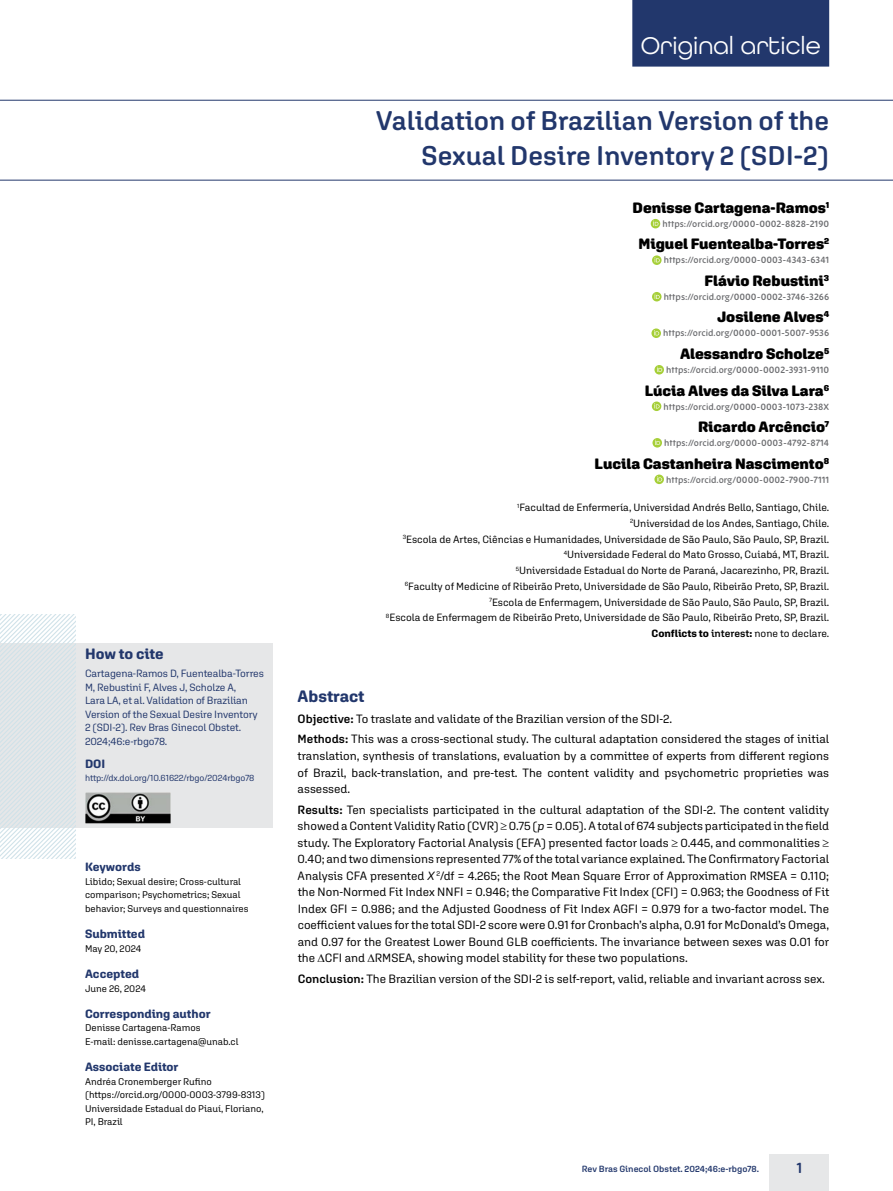
<style>
.page{position:relative;width:893px;height:1191px;background:#fff}
.page>*{position:absolute;margin:0;border:0;box-sizing:border-box;transform-origin:0 0}
.t1{font:600 27px/34.5px "Aglet Sans";color:#22376c;text-align:right}
.t2{font:25.5px "All Round Gothic";color:#fff}
.t3{font:700 16.5px "Aglet Sans";color:#22376c}
.t4{font:900 15px "Aglet Sans";letter-spacing:-.005em;color:#000}
.t5{font:700 15px "Aglet Sans";letter-spacing:-.005em;color:#22376c}
.t6{font:600 15px "Aglet Sans";color:#22376c}
.t7{font:12px/16.5px "Aglet Sans";color:#000;text-align:justify}
.t8{font:700 12px "Aglet Sans";color:#22376c}
.t9{font:10.5px/15.8px "Aglet Sans";color:#000;text-align:right}
.t10{font:10.5px/13.5px "Aglet Sans";letter-spacing:-.01em;color:#22376c}
.t11{font:9.75px/13.5px "Aglet Sans";color:#000}
.t12{font:600 9px "New Zen";color:#6d6e71}
.t13{font:9px "Aglet Sans";letter-spacing:-.01em;color:#22376c}
.t14{font:600 9px "Aglet Sans";color:#22376c}
.s1{font-weight:700}
.s2{font-weight:600}
.s3{font-style:italic}
</style>
<div class="page">
<div style="left:770px;top:1154px;width:59px;height:37px;background:#e6e7e8"></div>
<div style="left:632px;top:0;width:197px;height:67px;background:#22376c"></div>
<div style="left:0;top:643px;width:272px;height:184px;background:#e6e7e8"></div>
<img style="left:85px;top:792px;width:86px;height:31px">
<hr style="left:0;top:100px;width:893px;height:1px;background:#22376c">
<hr style="left:0;top:180px;width:893px;height:1px;background:#22376c">
<svg style="left:651px;top:219px;width:9px;height:9px"></svg>
<svg style="left:653px;top:221px;width:5px;height:5px"></svg>
<svg style="left:652px;top:255px;width:10px;height:10px"></svg>
<svg style="left:655px;top:257px;width:5px;height:5px"></svg>
<svg style="left:652px;top:292px;width:9px;height:9px"></svg>
<svg style="left:655px;top:294px;width:5px;height:5px"></svg>
<svg style="left:651px;top:328px;width:10px;height:10px"></svg>
<svg style="left:654px;top:330px;width:5px;height:5px"></svg>
<svg style="left:654px;top:365px;width:10px;height:9px"></svg>
<svg style="left:657px;top:367px;width:5px;height:5px"></svg>
<svg style="left:652px;top:401px;width:9px;height:10px"></svg>
<svg style="left:654px;top:403px;width:6px;height:5px"></svg>
<svg style="left:652px;top:438px;width:10px;height:9px"></svg>
<svg style="left:655px;top:440px;width:5px;height:5px"></svg>
<svg style="left:654px;top:474px;width:10px;height:10px"></svg>
<svg style="left:657px;top:476px;width:5px;height:5px"></svg>
<svg style="left:0;top:615px;width:76px;height:243px"></svg>
<p class="t5" style="left:85px;top:645px;width:80px">How to cite</p>
<p class="t10" style="left:85px;top:666px;width:180px">Cartagena-Ramos D, Fuentealba-Torres M, Rebustini F, Alves J, Scholze A,<br>Lara LA, et al. Validation of Brazilian Version of the Sexual Desire Inventory 2 (SDI-2). Rev Bras Ginecol Obstet.<br>2024;46:e-rbgo78.</p>
<p class="t8" style="left:85px;top:756px;width:22px">DOI</p>
<p class="t13" style="left:85px;top:772px;width:171px">http://dx.doi.org/10.61622/rbgo/2024rbgo78</p>
<p class="t8" style="left:85px;top:860px;width:57px">Keywords</p>
<p class="t11" style="left:85px;top:874px;width:165px">Libido; Sexual desire; Cross-cultural comparison; Psychometrics; Sexual behavior; Surveys and questionnaires</p>
<p class="t8" style="left:85px;top:927px;width:62px">Submitted</p>
<p class="t11" style="left:85px;top:941px;width:58px">May 20, 2024</p>
<p class="t8" style="left:85px;top:966px;width:56px">Accepted</p>
<p class="t11" style="left:85px;top:981px;width:62px">June 26, 2024</p>
<p class="t8" style="left:85px;top:1006px;width:127px">Corresponding author</p>
<p class="t11" style="left:85px;top:1021px;width:155px">Denisse Cartagena-Ramos<br>E-mail: denisse.cartagena@unab.cl</p>
<p class="t8" style="left:85px;top:1059px;width:95px">Associate Editor</p>
<p class="t11" style="left:85px;top:1074px;width:182px">Andréa Cronemberger Rufino (https://orcid.org/0000-0003-3799-8313)<br>Universidade Estadual do Piauí, Floriano,<br>PI, Brazil</p>
<h2 class="t2" style="left:641px;top:30px;width:181px">Original article</h2>
<h1 class="t1" style="left:376px;top:103px;width:455px">Validation of Brazilian Version of the<br>Sexual Desire Inventory 2 (SDI-2)</h1>
<p class="t4" style="left:633px;top:199px;width:198px">Denisse Cartagena-Ramos<sup>1</sup></p>
<p class="t12" style="left:662px;top:218px;width:168px">https://orcid.org/0000-0002-8828-2190</p>
<p class="t4" style="left:638px;top:235px;width:192px">Miguel Fuentealba-Torres<sup>2</sup></p>
<p class="t12" style="left:664px;top:255px;width:167px">https://orcid.org/0000-0003-4343-6341</p>
<p class="t4" style="left:705px;top:272px;width:126px">Flávio Rebustini<sup>3</sup></p>
<p class="t12" style="left:664px;top:291px;width:167px">https://orcid.org/0000-0002-3746-3266</p>
<p class="t4" style="left:717px;top:308px;width:114px">Josilene Alves<sup>4</sup></p>
<p class="t12" style="left:663px;top:328px;width:167px">https://orcid.org/0000-0001-5007-9536</p>
<p class="t4" style="left:680px;top:345px;width:151px">Alessandro Scholze<sup>5</sup></p>
<p class="t12" style="left:666px;top:364px;width:164px">https://orcid.org/0000-0002-3931-9110</p>
<p class="t4" style="left:645px;top:381px;width:186px">Lúcia Alves da Silva Lara<sup>6</sup></p>
<p class="t12" style="left:664px;top:401px;width:167px">https://orcid.org/0000-0003-1073-238X</p>
<p class="t4" style="left:698px;top:418px;width:133px">Ricardo Arcêncio<sup>7</sup></p>
<p class="t12" style="left:664px;top:437px;width:166px">https://orcid.org/0000-0003-4792-8714</p>
<p class="t4" style="left:595px;top:454px;width:236px">Lucila Castanheira Nascimento<sup>8</sup></p>
<p class="t12" style="left:666px;top:474px;width:165px">https://orcid.org/0000-0002-7900-7111</p>
<p class="t9" style="left:386px;top:499px;width:445px"><sup>1</sup>Facultad de Enfermería, Universidad Andrés Bello, Santiago, Chile.<br><sup>2</sup>Universidad de los Andes, Santiago, Chile.<br><sup>3</sup>Escola de Artes, Ciências e Humanidades, Universidade de São Paulo, São Paulo, SP, Brazil.<br><sup>4</sup>Universidade Federal do Mato Grosso, Cuiabá, MT, Brazil.<br><sup>5</sup>Universidade Estadual do Norte de Paraná, Jacarezinho, PR, Brazil.<br><sup>6</sup>Faculty of Medicine of Ribeirão Preto, Universidade de São Paulo, Ribeirão Preto, SP, Brazil.<br><sup>7</sup>Escola de Enfermagem, Universidade de São Paulo, São Paulo, SP, Brazil.<br><sup>8</sup>Escola de Enfermagem de Ribeirão Preto, Universidade de São Paulo, Ribeirão Preto, SP, Brazil.<br><span class="s1">Conflicts to</span> <span class="s2">interest</span><span class="s1">:</span> none to declare.</p>
<h3 class="t3" style="left:298px;top:686px;width:68px">Abstract</h3>
<p class="t7" style="left:298px;top:708px;width:533px;line-height:20.7px"><span class="s2">Objective:</span> To traslate and validate of the Brazilian version of the SDI-2.<br><span class="s2">Methods:</span> This was a cross-sectional study. The cultural adaptation considered the stages of initial</p>
<p class="t7" style="left:298px;top:747px;width:533px">translation, synthesis of translations, evaluation by a committee of experts from different regions of Brazil, back-translation, and pre-test. The content validity and psychometric proprieties was assessed.</p>
<p class="t7" style="left:298px;top:801px;width:533px"><span class="s2">Results:</span> Ten specialists participated in the cultural adaptation of the SDI-2. The content validity showed a Content Validity Ratio (CVR) ≥ 0.75 (<span class="s3">p</span> = 0.05). A total of 674 subjects participated in the field study. The Exploratory Factorial Analysis (EFA) presented factor loads ≥ 0.445, and commonalities ≥ 0.40; and two dimensions represented 77% of the total variance explained. The Confirmatory Factorial Analysis CFA presented <span class="s3">X</span> <sup>2</sup>/df = 4.265; the Root Mean Square Error of Approximation RMSEA = 0.110; the Non-Normed Fit Index NNFI = 0.946; the Comparative Fit Index (CFI) = 0.963; the Goodness of Fit Index GFI = 0.986; and the Adjusted Goodness of Fit Index AGFI = 0.979 for a two-factor model. The coefficient values for the total SDI-2 score were 0.91 for Cronbach’s alpha, 0.91 for McDonald’s Omega, and 0.97 for the Greatest Lower Bound GLB coefficients. The invariance between sexes was 0.01 for the CFI and RMSEA, showing model stability for these two populations.</p>
<p class="t7" style="left:298px;top:970px;width:529px"><span class="s2">Conclusion:</span> The Brazilian version of the SDI-2 is self-report, valid, reliable and invariant across sex.</p>
<p class="t14" style="left:582px;top:1163px;width:179px">Rev Bras Ginecol Obstet. 2024;46:e-rbgo78.</p>
<p class="t6" style="left:796px;top:1158px;width:8px">1</p>
</div>
